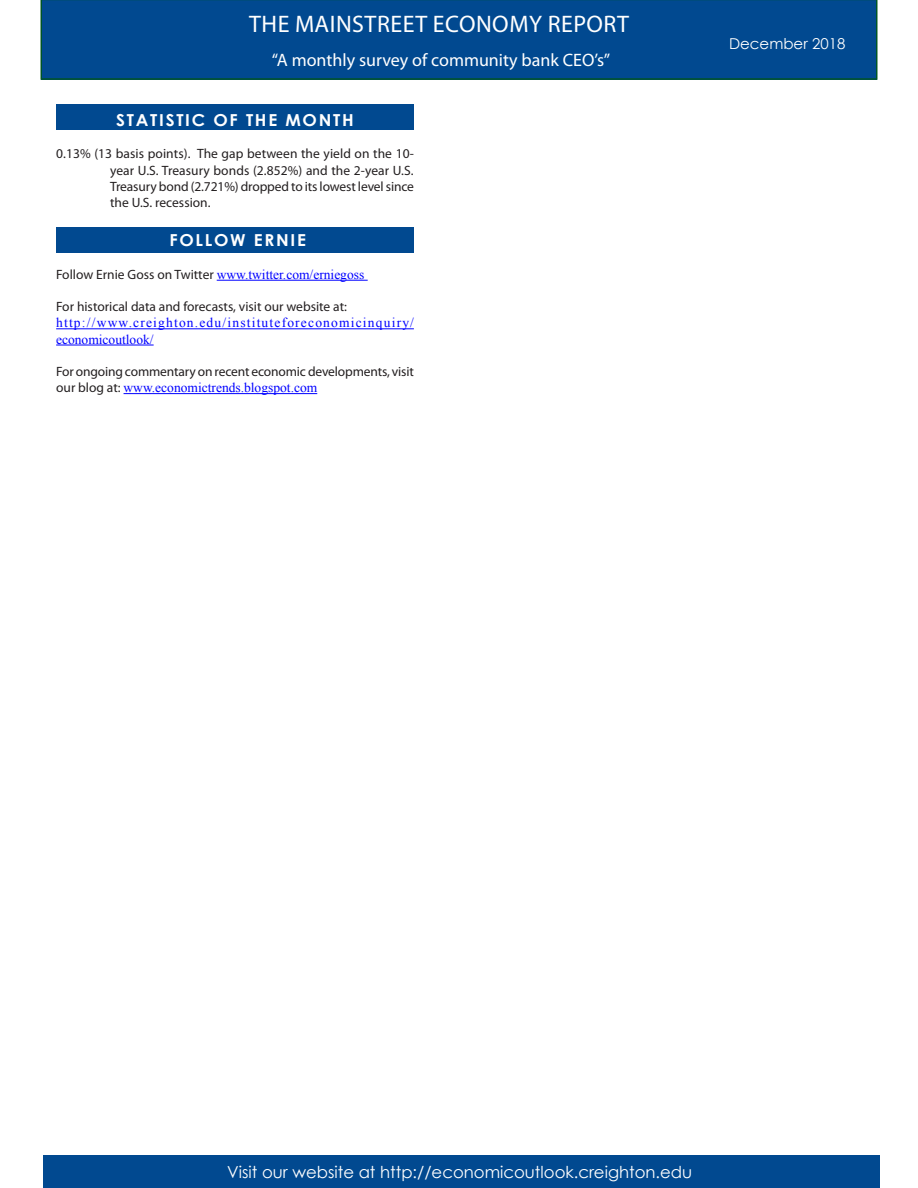
<style>
.page{position:relative;width:918px;height:1188px;background:#fff}
.page>*{position:absolute;margin:0;border:0;box-sizing:border-box;transform-origin:0 0}
.t1{font:24px "Myriad Pro";letter-spacing:.02em;color:#fff}
.t2{font:24px "Impact";letter-spacing:.1em;color:#fff}
.t3{font:18px "Myriad Pro";color:#fff}
.t4{font:16.5px "Century Gothic";color:#fff}
.karan{font:700 16.5px "Century Gothic";letter-spacing:.1em;color:#fff;scale:1.04 1}
.Paragraph_Style_1{font:700 16.5px "Century Gothic";letter-spacing:.1em;color:#fff;scale:1.04 1}
.t5{font:15px "Century Gothic";color:#fff}
.karan-2{font:13.5px/16.2px "Myriad Pro";letter-spacing:-.01em;color:#231f20;text-align:justify}
.karan-3{font:13.5px/16.2px "Times New Roman";letter-spacing:.09em;color:#00f}
.karan-4{font:13.5px "Times New Roman";color:#00f}
.s1{font-family:"Myriad Pro";color:#231f20}
.s2{font-family:"Times New Roman";color:#00f}
</style>
<div class="page">
<div style="left:43px;top:1155px;width:837px;height:33px;background:#014990"></div>
<div style="left:40px;top:0;width:838px;height:80px;background:#014990"></div>
<div style="left:249px;top:14px;width:393px;height:34px;background:#014990"></div>
<div style="left:56px;top:104px;width:358px;height:26px;background:#014990"></div>
<hr style="left:217px;top:280px;width:151px;height:1px;background:#00f">
<hr style="left:56px;top:328px;width:358px;height:1px;background:#00f">
<hr style="left:56px;top:345px;width:98px;height:1px;background:#00f">
<hr style="left:124px;top:393px;width:193px;height:1px;background:#00f">
<div style="left:56px;top:227px;width:358px;height:26px;background:#014990"></div>
<h1 class="t1" style="left:249px;top:9px;width:381px">THE MAINSTREET ECONOMY REPORT</h1>
<h1 class="t2" style="left:252px;top:11px;width:380px">THE MAINSTEET ECONOMY REPORT</h1>
<h2 class="t3" style="left:272px;top:49px;width:340px">“A monthly survey of community bank CEO’s”</h2>
<p class="karan" style="left:116px;top:108px;width:230px">STATISTIC OF THE MONTH</p>
<p class="karan-2" style="left:110px;top:146px;width:305px;text-indent:-54px">0.13% (13 basis points). The gap between the yield on the 10- year U.S. Treasury bonds (2.852%) and the 2-year U.S.<br>Treasury bond (2.721%) dropped to its lowest level since the U.S. recession.</p>
<p class="Paragraph_Style_1" style="left:169px;top:228px;width:133px">FOLLOW ERNIE</p>
<p class="karan-4" style="left:56px;top:265px;width:310px"><span class="s1">Follow Ernie Goss on Twitter</span> www.twitter.com/erniegoss</p>
<p class="karan-2" style="left:56px;top:298px;width:292px">For historical data and forecasts, visit our website at:</p>
<p class="karan-3" style="left:56px;top:315px;width:359px">http://www.creighton.edu/instituteforeconomicinquiry/ economicoutlook/</p>
<p class="karan-2" style="left:56px;top:363px;width:359px">For ongoing commentary on recent economic developments, visit our blog at: <span class="s2">www.economictrends.blogspot.com</span></p>
<p class="t5" style="left:729px;top:33px;width:118px">December 2018</p>
<p class="t4" style="left:227px;top:1160px;width:467px">Visit our website at http://economicoutlook.creighton.edu</p>
</div>
